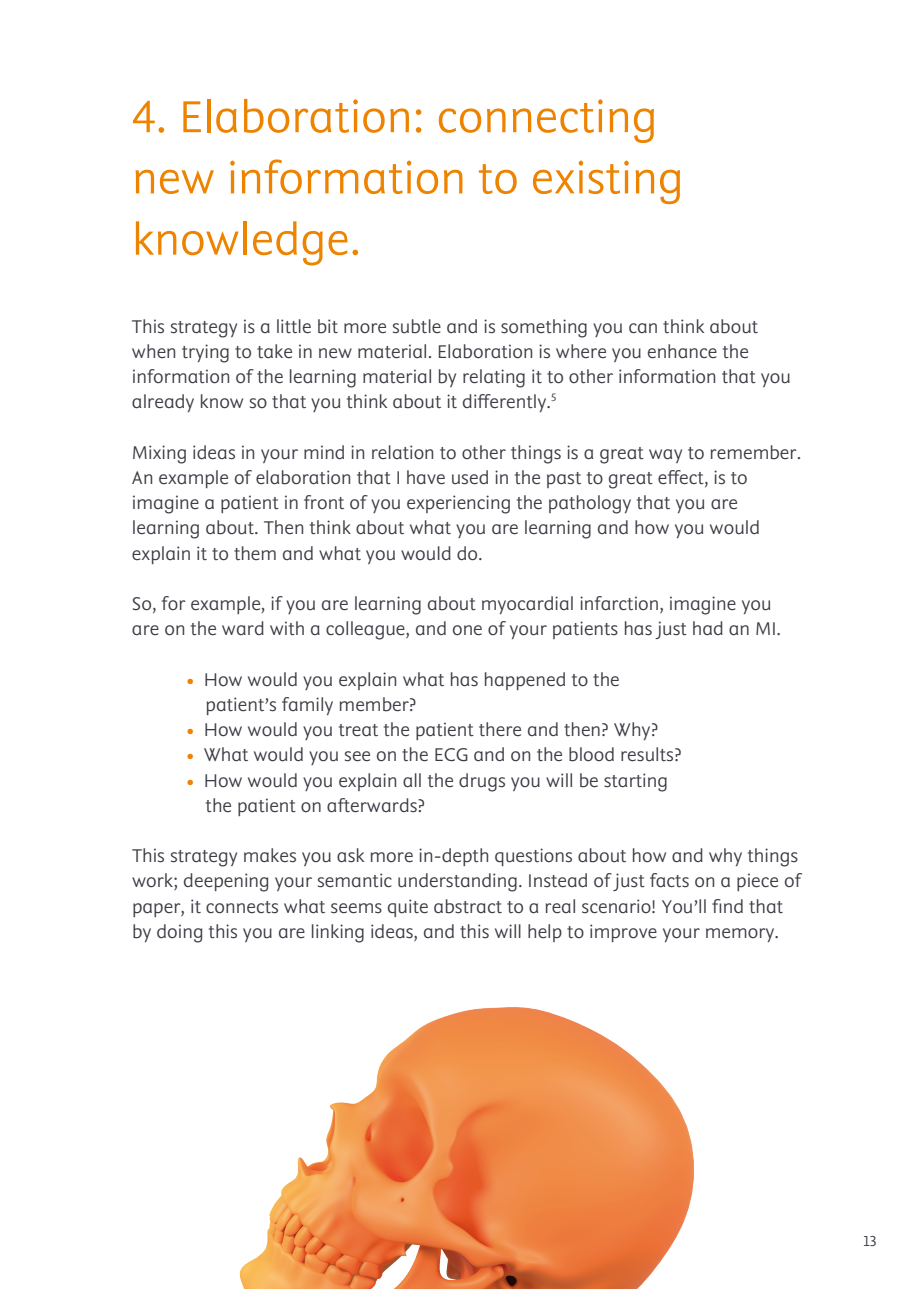
<style>
.page{position:relative;width:919px;height:1289px;background:#fff}
.page>*{position:absolute;margin:0;border:0;box-sizing:border-box;transform-origin:0 0}
.t1{font:300 51px/61.2px "Elsevier Display";color:#ee8300}
.t2{font:300 21px/25.2px "Elsevier Display";color:#3a3b43}
.t3{font:300 16.5px "Elsevier Display";color:#3a3b43}
.s1{font-size:19.8px;color:#ee8300}
</style>
<div class="page">
<img style="left:239px;top:1007px;width:455px;height:281px">
<h1 class="t1" style="left:132px;top:85px;width:553px">4. Elaboration: connecting new information to existing knowledge.</h1>
<p class="t2" style="left:132px;top:313px;width:660px">This strategy is a little bit more subtle and is something you can think about when trying to take in new material. Elaboration is where you enhance the information of the learning material by relating it to other information that you already know so that you think about it differently.<sup>5</sup></p>
<p class="t2" style="left:132px;top:439px;width:670px">Mixing ideas in your mind in relation to other things is a great way to remember.<br>An example of elaboration that I have used in the past to great effect, is to imagine a patient in front of you experiencing the pathology that you are learning about. Then think about what you are learning and how you would explain it to them and what you would do.</p>
<p class="t2" style="left:132px;top:590px;width:650px">So, for example, if you are learning about myocardial infarction, imagine you are on the ward with a colleague, and one of your patients has just had an MI.</p>
<p class="t2" style="left:205px;top:666px;width:415px;text-indent:-20px"><span class="s1">•</span> How would you explain what has happened to the patient’s family member?</p>
<p class="t2" style="left:186px;top:716px;width:474px"><span class="s1">•</span> How would you treat the patient there and then? Why?</p>
<p class="t2" style="left:186px;top:742px;width:497px"><span class="s1">•</span> What would you see on the ECG and on the blood results?</p>
<p class="t2" style="left:205px;top:767px;width:464px;text-indent:-20px"><span class="s1">•</span> How would you explain all the drugs you will be starting the patient on afterwards?</p>
<p class="t2" style="left:132px;top:842px;width:670px">This strategy makes you ask more in-depth questions about how and why things work; deepening your semantic understanding. Instead of just facts on a piece of paper, it connects what seems quite abstract to a real scenario! You’ll find that by doing this you are linking ideas, and this will help to improve your memory.</p>
<p class="t3" style="left:863px;top:1231px;width:15px">13</p>
</div>
